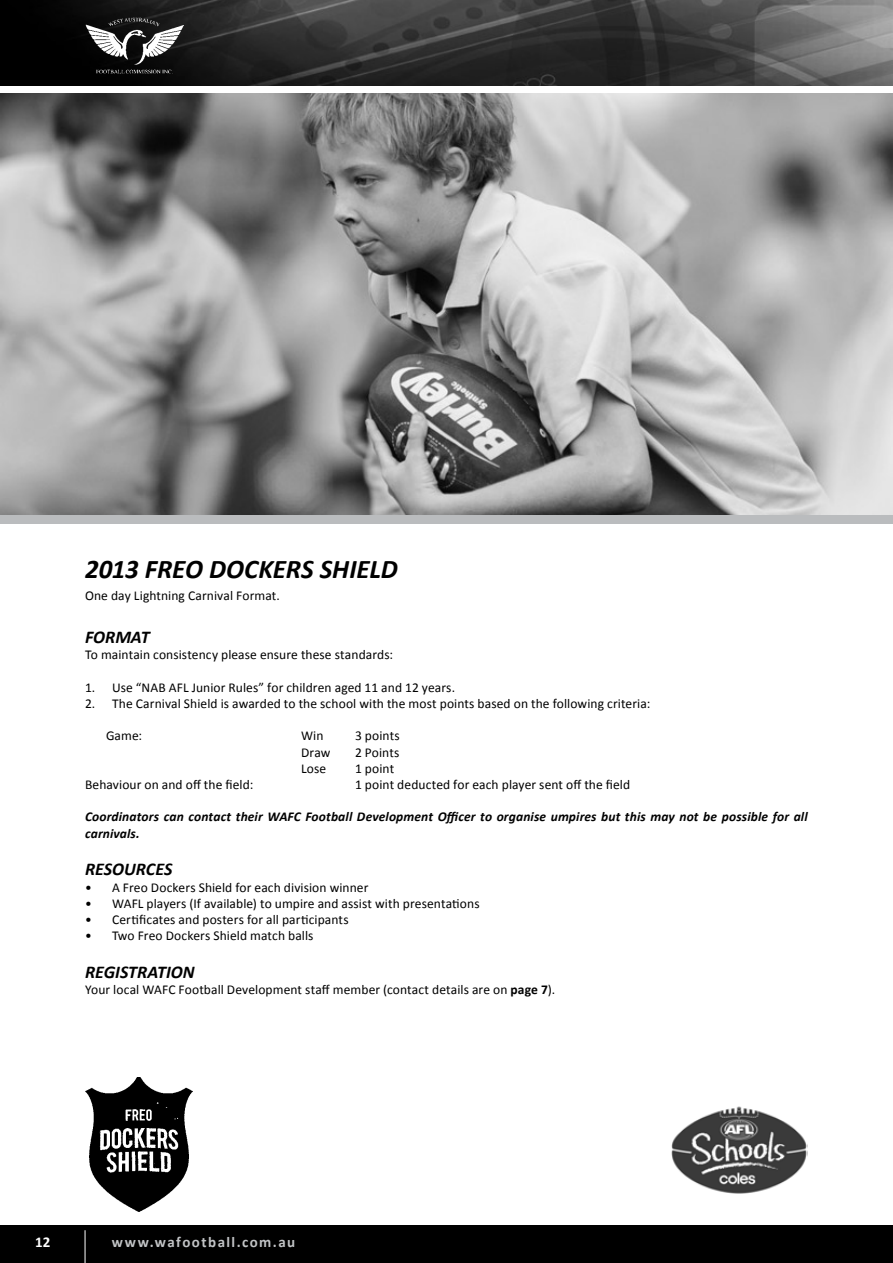
<style>
.page{position:relative;width:893px;height:1263px;background:#fff}
.page>*{position:absolute;margin:0;border:0;box-sizing:border-box;transform-origin:0 0}
.t1{font:italic 700 27px "Calibri";letter-spacing:-.005em;color:#000}
.t2{font:italic 700 18px "Calibri";letter-spacing:-.005em;color:#000}
.t3{font:700 15px "Calibri";letter-spacing:.095em;color:#c2c4c6}
.t4{font:700 15px "Calibri";color:#fff}
.t5{font:13.5px "Calibri";letter-spacing:.005em;color:#000}
.t6{font:italic 700 13.5px/16.2px "Calibri";letter-spacing:.01em;color:#000}
.s1{font-weight:700}
</style>
<div class="page">
<div style="left:0;top:1225px;width:893px;height:38px;background:#000"></div>
<hr style="left:85px;top:1230px;width:1px;height:33px;background:#fff">
<img style="left:85px;top:1077px;width:107px;height:134px">
<img style="left:671px;top:1106px;width:137px;height:88px">
<img style="left:0;top:0;width:893px;height:85px">
<img style="left:85px;top:12px;width:99px;height:64px">
<img style="left:0;top:94px;width:893px;height:421px">
<div style="left:0;top:515px;width:893px;height:9px;background:#babcbe"></div>
<h1 class="t1" style="left:85px;top:553px;width:314px">2013 FREO DOCKERS SHIELD</h1>
<p class="t5" style="left:85px;top:587px;width:196px">One day Lightning Carnival Format.</p>
<h2 class="t2" style="left:85px;top:626px;width:66px">FORMAT</h2>
<p class="t5" style="left:85px;top:646px;width:310px">To maintain consistency please ensure these standards:</p>
<p class="t5" style="left:85px;top:679px;width:372px">1. Use “NAB AFL Junior Rules” for children aged 11 and 12 years.</p>
<p class="t5" style="left:85px;top:695px;width:567px">2. The Carnival Shield is awarded to the school with the most points based on the following criteria:</p>
<p class="t5" style="left:106px;top:727px;width:38px">Game:</p>
<p class="t5" style="left:301px;top:727px;width:24px">Win</p>
<p class="t5" style="left:355px;top:727px;width:46px">3 points</p>
<p class="t5" style="left:301px;top:744px;width:31px">Draw</p>
<p class="t5" style="left:355px;top:744px;width:46px">2 Points</p>
<p class="t5" style="left:301px;top:760px;width:27px">Lose</p>
<p class="t5" style="left:355px;top:760px;width:41px">1 point</p>
<p class="t5" style="left:85px;top:776px;width:170px">Behaviour on and off the field:</p>
<p class="t5" style="left:355px;top:776px;width:277px">1 point deducted for each player sent off the field</p>
<p class="t6" style="left:85px;top:808px;width:724px">Coordinators can contact their WAFC Football Development Officer to organise umpires but this may not be possible for all carnivals.</p>
<h2 class="t2" style="left:85px;top:858px;width:89px">RESOURCES</h2>
<p class="t5" style="left:85px;top:879px;width:285px">• A Freo Dockers Shield for each division winner</p>
<p class="t5" style="left:85px;top:895px;width:396px">• WAFL players (If available) to umpire and assist with presentations</p>
<p class="t5" style="left:85px;top:911px;width:265px">• Certificates and posters for all participants</p>
<p class="t5" style="left:85px;top:927px;width:230px">• Two Freo Dockers Shield match balls</p>
<h2 class="t2" style="left:85px;top:961px;width:111px">REGISTRATION</h2>
<p class="t5" style="left:85px;top:981px;width:472px">Your local WAFC Football Development staff member (contact details are on <span class="s1">page 7</span>).</p>
<p class="t4" style="left:35px;top:1233px;width:17px">12</p>
<p class="t3" style="left:112px;top:1233px;width:185px">www.wafootball.com.au</p>
</div>
